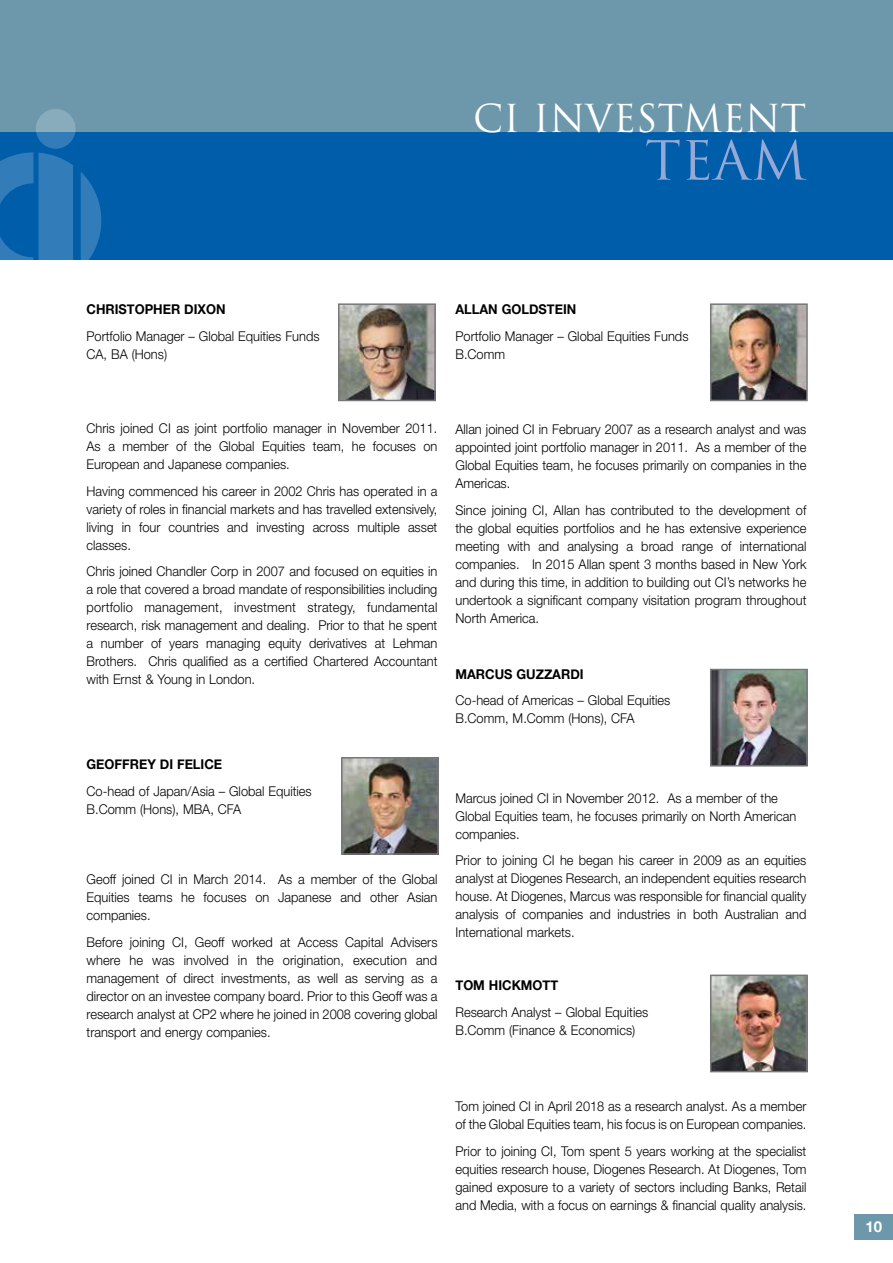
<style>
.page{position:relative;width:893px;height:1263px;background:#fff}
.page>*{position:absolute;margin:0;border:0;box-sizing:border-box;transform-origin:0 0}
.t1{font:52.5px "Trajan";color:#95a9d6}
.t2{font:37.5px "Trajan";color:#fff}
.t3{font:700 15px "Helvetica Neue";color:#fff}
.t4{font:300 13.5px/18px "Helvetica Neue";color:#000;text-align:justify;scale:.95 1}
.t5{font:700 13.5px "Helvetica Neue";color:#000;scale:.95 1}
</style>
<div class="page">
<div style="left:855px;top:1214px;width:38px;height:25px;background:#6d98ac"></div>
<div style="left:0;top:132px;width:893px;height:127px;background:#005daa"></div>
<div style="left:0;top:0;width:893px;height:132px;background:#6d98ac"></div>
<div style="left:39px;top:153px;width:34px;height:106px;background:#327cba"></div>
<svg style="left:36px;top:109px;width:40px;height:40px"></svg>
<svg style="left:0;top:152px;width:33px;height:107px"></svg>
<svg style="left:81px;top:172px;width:20px;height:87px"></svg>
<img style="left:341px;top:306px;width:92px;height:92px">
<div style="left:338px;top:303px;width:98px;height:98px;border:2px solid #77787b"></div>
<img style="left:713px;top:672px;width:92px;height:91px">
<div style="left:710px;top:669px;width:98px;height:97px;border:2px solid #77787b"></div>
<img style="left:713px;top:977px;width:92px;height:92px">
<div style="left:710px;top:974px;width:98px;height:98px;border:2px solid #77787b"></div>
<img style="left:713px;top:306px;width:92px;height:92px">
<div style="left:710px;top:303px;width:98px;height:98px;border:2px solid #77787b"></div>
<img style="left:344px;top:760px;width:92px;height:92px">
<div style="left:341px;top:757px;width:98px;height:98px;border:2px solid #77787b"></div>
<h2 class="t2" style="left:473px;top:95px;width:335px">CI INVESTMENT</h2>
<h1 class="t1" style="left:645px;top:129px;width:163px">TEAM</h1>
<p class="t5" style="left:87px;top:299px;width:148px">CHRISTOPHER DIXON</p>
<p class="t4" style="left:87px;top:327px;width:247px">Portfolio Manager – Global Equities Funds<br>CA, BA (Hons)</p>
<p class="t5" style="left:455px;top:299px;width:129px">ALLAN GOLDSTEIN</p>
<p class="t4" style="left:455px;top:327px;width:247px">Portfolio Manager – Global Equities Funds<br>B.Comm</p>
<p class="t4" style="left:87px;top:419px;width:371px">Chris joined CI as joint portfolio manager in November 2011.<br>As a member of the Global Equities team, he focuses on European and Japanese companies.</p>
<p class="t4" style="left:87px;top:482px;width:371px">Having commenced his career in 2002 Chris has operated in a variety of roles in financial markets and has travelled extensively, living in four countries and investing across multiple asset classes.</p>
<p class="t4" style="left:87px;top:562px;width:371px">Chris joined Chandler Corp in 2007 and focused on equities in a role that covered a broad mandate of responsibilities including portfolio management, investment strategy, fundamental research, risk management and dealing. Prior to that he spent a number of years managing equity derivatives at Lehman Brothers. Chris qualified as a certified Chartered Accountant with Ernst &amp; Young in London.</p>
<p class="t5" style="left:87px;top:754px;width:144px">GEOFFREY DI FELICE</p>
<p class="t4" style="left:87px;top:782px;width:238px">Co-head of Japan/Asia – Global Equities<br>B.Comm (Hons), MBA, CFA</p>
<p class="t4" style="left:87px;top:870px;width:371px">Geoff joined CI in March 2014. As a member of the Global Equities teams he focuses on Japanese and other Asian companies.</p>
<p class="t4" style="left:87px;top:933px;width:371px">Before joining CI, Geoff worked at Access Capital Advisers where he was involved in the origination, execution and management of direct investments, as well as serving as a director on an investee company board. Prior to this Geoff was a research analyst at CP2 where he joined in 2008 covering global transport and energy companies.</p>
<p class="t4" style="left:455px;top:420px;width:371px">Allan joined CI in February 2007 as a research analyst and was appointed joint portfolio manager in 2011. As a member of the Global Equities team, he focuses primarily on companies in the Americas.</p>
<p class="t4" style="left:455px;top:501px;width:371px">Since joining CI, Allan has contributed to the development of the global equities portfolios and he has extensive experience meeting with and analysing a broad range of international companies. In 2015 Allan spent 3 months based in New York and during this time, in addition to building out CI’s networks he undertook a significant company visitation program throughout North America.</p>
<p class="t5" style="left:455px;top:663px;width:136px">MARCUS GUZZARDI</p>
<p class="t4" style="left:455px;top:691px;width:228px">Co-head of Americas – Global Equities<br>B.Comm, M.Comm (Hons), CFA</p>
<p class="t4" style="left:455px;top:789px;width:360px;text-align:left">Marcus joined CI in November 2012. As a member of the<br>Global Equities team, he focuses primarily on North American companies.</p>
<p class="t4" style="left:455px;top:851px;width:371px">Prior to joining CI he began his career in 2009 as an equities analyst at Diogenes Research, an independent equities research house. At Diogenes, Marcus was responsible for financial quality analysis of companies and industries in both Australian and International markets.</p>
<p class="t5" style="left:455px;top:975px;width:110px">TOM HICKMOTT</p>
<p class="t4" style="left:455px;top:1003px;width:204px">Research Analyst – Global Equities<br>B.Comm (Finance &amp; Economics)</p>
<p class="t4" style="left:455px;top:1097px;width:371px">Tom joined CI in April 2018 as a research analyst. As a member of the Global Equities team, his focus is on European companies.</p>
<p class="t4" style="left:455px;top:1142px;width:371px">Prior to joining CI, Tom spent 5 years working at the specialist equities research house, Diogenes Research. At Diogenes, Tom gained exposure to a variety of sectors including Banks, Retail and Media, with a focus on earnings &amp; financial quality analysis.</p>
<p class="t3" style="left:865px;top:1214px;width:18px">10</p>
</div>
